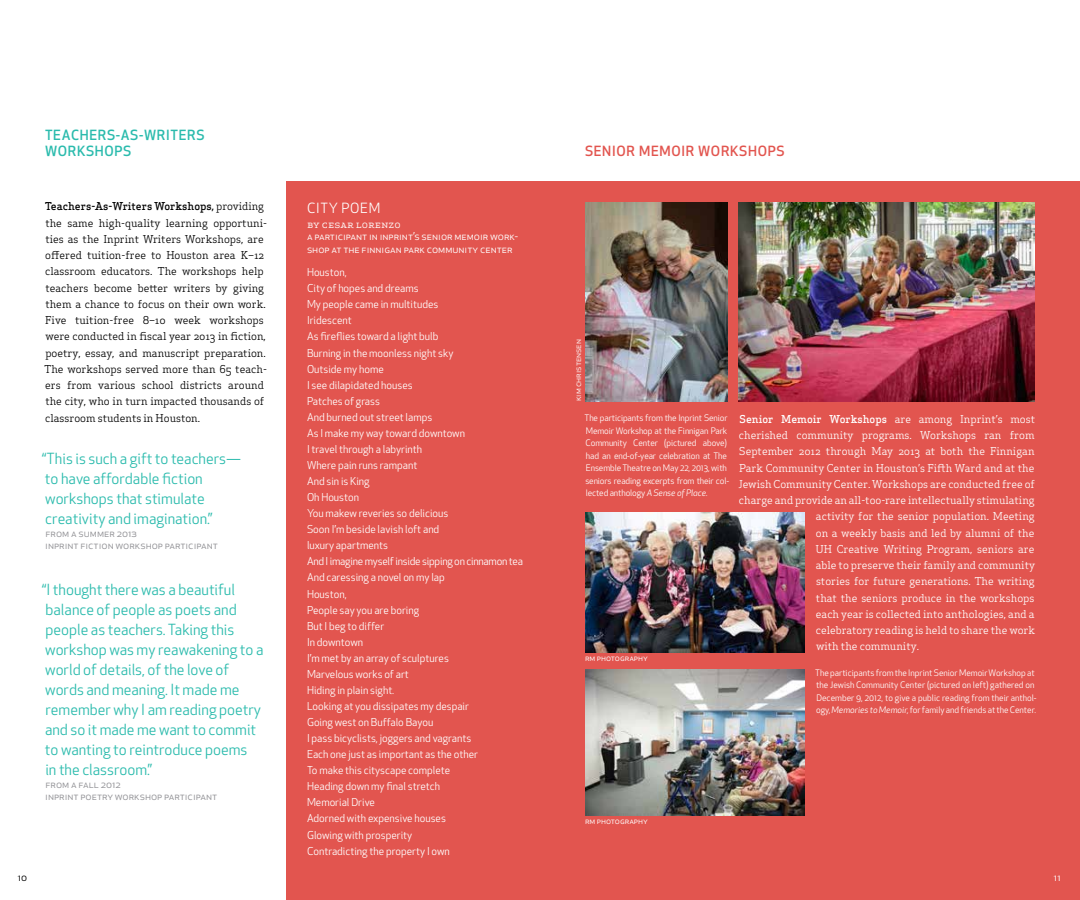
<style>
.page{position:relative;width:1080px;height:900px;background:#fff}
.page>*{position:absolute;margin:0;border:0;box-sizing:border-box;transform-origin:0 0}
.t1{font:15px/20px "Apex New";color:#2bbbad}
.t2{font:500 13.75px/16.2px "Apex New";letter-spacing:.05em;color:#2bbbad}
.t3{font:500 13.75px "Apex New";letter-spacing:.05em;color:#e2554f}
.t4{font:13.75px "Apex New PS Book Proportional";letter-spacing:.05em;color:#fff}
.t5{font:10.62px/16.1px "Apex New";color:#fff}
.t6{font:10.62px "Apex Serif";color:#fff}
.t7{font:10.62px/16.2px "Apex Serif";color:#000}
.t8{font:10.62px/12.5px "Apex New PS Book Caps";color:#919195}
.t9{font:10.62px/12.5px "Apex New PS Book Caps";color:#fff}
.t10{font:500 10.62px "Apex Serif";color:#fff}
.t11{font:10.62px "Apex New PS Book Oldstyle";color:#000}
.t12{font:10.62px "Apex New PS Book Oldstyle";color:#fff}
.t13{font:8.75px/12.5px "Apex New";letter-spacing:-.01em;color:#fff}
.t14{font:8.75px "Apex New PS Book Caps";color:#fff}
.s1{font-weight:500}
.s2{font-style:italic}
.s3{font-weight:400}
</style>
<div class="page">
<div style="left:287px;top:182px;width:793px;height:718px;background:#e2554f"></div>
<img style="left:585px;top:513px;width:219px;height:139px">
<img style="left:585px;top:669px;width:219px;height:146px">
<img style="left:585px;top:202px;width:143px;height:199px">
<img style="left:739px;top:202px;width:296px;height:199px">
<p class="t2" style="left:45px;top:127px;width:161px">TEACHERS-AS-WRITERS<br>WORKSHOPS</p>
<p class="t7" style="left:45px;top:198px;width:224px"><span class="s1">Teachers-As-Writers Workshops,</span> providing the same high-quality learning opportuni&shy;ties as the Inprint Writers Workshops, are offered tuition-free to Houston area K–12 classroom educators. The workshops help teachers become better writers by giving them a chance to focus on their own work.<br>Five tuition-free 8–10 week workshops were conducted in fiscal year 2013 in fiction, poetry, essay, and manuscript preparation.<br>The workshops served more than 65 teach&shy;ers from various school districts around the city, who in turn impacted thousands of classroom students in Houston.</p>
<h1 class="t1" style="left:42px;top:449px;width:201px">“This is such a gift to teachers— to have affordable fiction workshops that stimulate creativity and imagination.”</h1>
<p class="t8" style="left:45px;top:527px;width:174px">from a summer 2013<br>inprint fiction workshop participant</p>
<p class="t1" style="left:42px;top:581px;width:223px">“I thought there was a beautiful balance of people as poets and people as teachers. Taking this workshop was my reawakening to a world of details, of the love of words and meaning. It made me remember why I am reading poetry and so it made me want to commit to wanting to reintroduce poems<br>in the classroom.”</p>
<p class="t8" style="left:45px;top:778px;width:174px">from a fall 2012<br>inprint poetry workshop participant</p>
<p class="t4" style="left:307px;top:200px;width:75px">CITY POEM</p>
<p class="t6" style="left:307px;top:217px;width:95px">By Cesar Lorenzo</p>
<p class="t9" style="left:307px;top:230px;width:213px">a participant in inprint’s senior memoir work&shy;shop at the finnigan park community center</p>
<p class="t5" style="left:307px;top:265px;width:218px">Houston,<br>City of hopes and dreams<br>My people came in multitudes<br>Iridescent<br>As fireflies toward a light bulb<br>Burning in the moonless night sky<br>Outside my home<br>I see dilapidated houses<br>Patches of grass<br>And burned out street lamps<br>As I make my way toward downtown<br>I travel through a labyrinth<br>Where pain runs rampant<br>And sin is King<br>Oh Houston<br>You makew reveries so delicious<br>Soon I’m beside lavish loft and<br>luxury apartments<br>And I imagine myself inside sipping on cinnamon tea<br>And caressing a novel on my lap<br>Houston,<br>People say you are boring<br>But I beg to differ<br>In downtown<br>I’m met by an array of sculptures<br>Marvelous works of art<br>Hiding in plain sight.<br>Looking at you dissipates my despair<br>Going west on Buffalo Bayou<br>I pass bicyclists, joggers and vagrants<br>Each one just as important as the other<br>To make this cityscape complete<br>Heading down my final stretch<br>Memorial Drive<br>Adorned with expensive houses<br>Glowing with prosperity<br>Contradicting the property I own</p>
<p class="t3" style="left:585px;top:144px;width:201px">SENIOR MEMOIR WORKSHOPS</p>
<p class="t14" style="left:572px;top:401px;width:64px;rotate:-90deg">kim christensen</p>
<p class="t13" style="left:585px;top:412px;width:146px">The participants from the Inprint Senior Memoir Workshop at the Finnigan Park Community Center (pictured above) had an end-of-year celebration at The Ensemble Theatre on May 22, 2013, with seniors reading excerpts from their col&shy;lected anthology <span class="s2">A Sense of Place.</span></p>
<p class="t14" style="left:585px;top:653px;width:64px">rm photography</p>
<p class="t10" style="left:739px;top:412px;width:297px">Senior Memoir Workshops <span class="s3">are among Inprint’s most</span></p>
<p class="t6" style="left:739px;top:429px;width:297px">cherished community programs. Workshops ran from</p>
<p class="t6" style="left:739px;top:445px;width:297px">September 2012 through May 2013 at both the Finnigan</p>
<p class="t6" style="left:739px;top:461px;width:297px">Park Community Center in Houston’s Fifth Ward and at the</p>
<p class="t6" style="left:738px;top:477px;width:298px">Jewish Community Center. Workshops are conducted free of</p>
<p class="t6" style="left:739px;top:494px;width:297px">charge and provide an all-too-rare intellectually stimulating</p>
<p class="t6" style="left:816px;top:510px;width:220px">activity for the senior population. Meeting</p>
<p class="t6" style="left:816px;top:526px;width:220px">on a weekly basis and led by alumni of the</p>
<p class="t6" style="left:816px;top:542px;width:220px">UH Creative Writing Program, seniors are</p>
<p class="t6" style="left:816px;top:558px;width:221px">able to preserve their family and community</p>
<p class="t6" style="left:816px;top:575px;width:220px">stories for future generations. The writing</p>
<p class="t6" style="left:816px;top:591px;width:220px">that the seniors produce in the workshops</p>
<p class="t6" style="left:816px;top:607px;width:220px">each year is collected into anthologies, and a</p>
<p class="t6" style="left:816px;top:623px;width:221px">celebratory reading is held to share the work</p>
<p class="t6" style="left:816px;top:640px;width:105px">with the community.</p>
<p class="t13" style="left:815px;top:667px;width:223px">The participants from the Inprint Senior Memoir Workshop at the Jewish Community Center (pictured on left) gathered on December 9, 2012, to give a public reading from their anthol&shy;ogy, <span class="s2">Memories to Memoir,</span> for family and friends at the Center.</p>
<p class="t14" style="left:585px;top:816px;width:64px">rm photography</p>
<p class="t11" style="left:18px;top:872px;width:11px">10</p>
<p class="t12" style="left:1054px;top:872px;width:9px">11</p>
</div>
